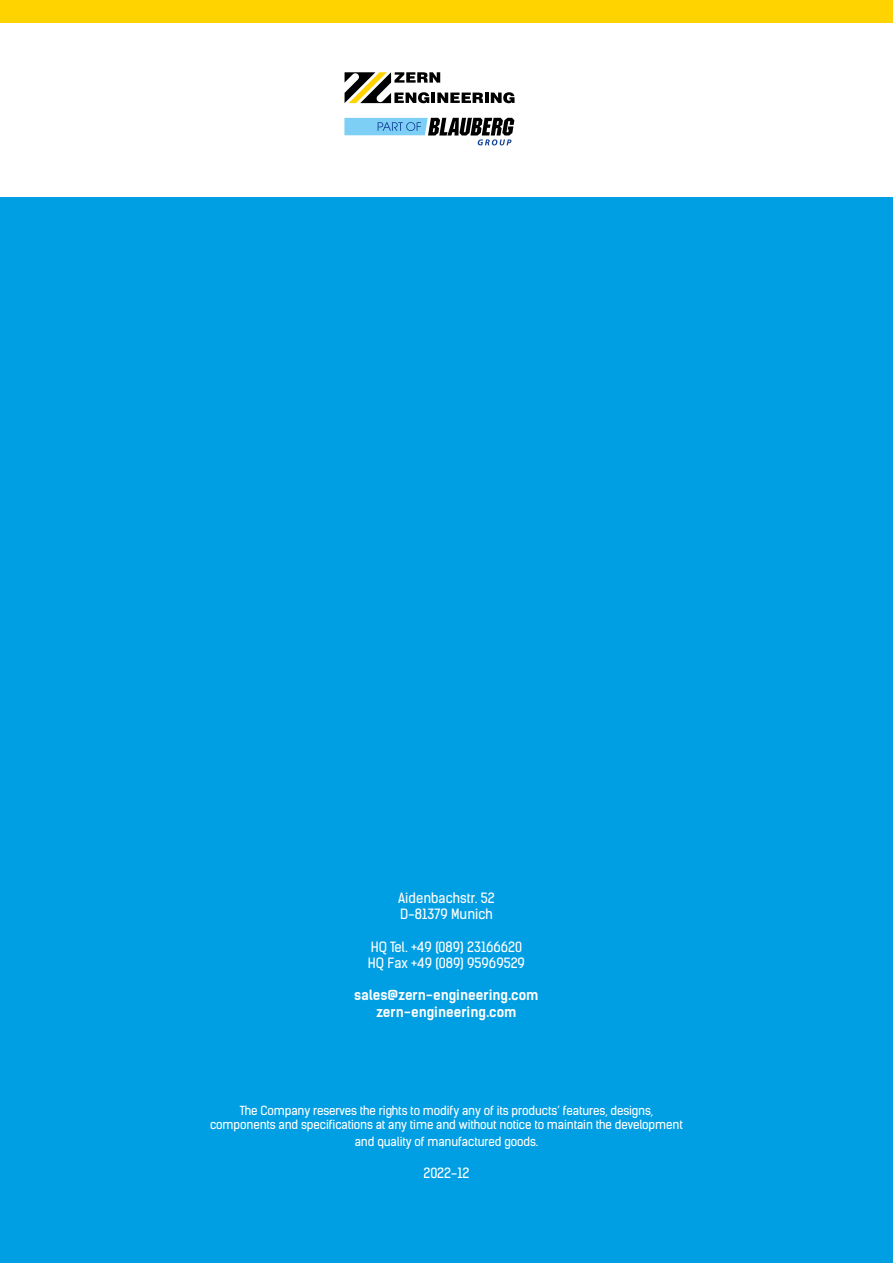
<style>
.page{position:relative;width:893px;height:1263px;background:#fff}
.page>*{position:absolute;margin:0;border:0;box-sizing:border-box;transform-origin:0 0}
.t1{font:13.5px/16.2px "Kelson Sans Regular RU";color:#fff}
.t2{font:13.5px/16.2px "Kelson Sans Bold RU";color:#fff;text-align:center}
.t3{font:12px/14.4px "Kelson Sans Regular RU";letter-spacing:-.01em;color:#fff;text-align:center}
</style>
<div class="page">
<div style="left:0;top:198px;width:893px;height:1065px;background:#009ee3"></div>
<div style="left:0;top:0;width:893px;height:22px;background:#ffd300"></div>
<hr style="left:485px;top:93px;width:4px;height:10px;background:#000">
<svg style="left:491px;top:92px;width:23px;height:11px"></svg>
<svg style="left:345px;top:72px;width:138px;height:31px"></svg>
<svg style="left:344px;top:118px;width:170px;height:27px"></svg>
<p class="t1" style="left:398px;top:890px;width:98px">Aidenbachstr. 52<br>D-81379 Munich</p>
<p class="t1" style="left:368px;top:939px;width:159px">HQ Tel. +49 (089) 23166620<br>HQ Fax +49 (089) 95969529</p>
<p class="t2" style="left:354px;top:987px;width:186px">sales@zern-engineering.com zern-engineering.com</p>
<p class="t3" style="left:210px;top:1103px;width:474px">The Company reserves the rights to modify any of its products’ features, designs, components and specifications at any time and without notice to maintain the development</p>
<p class="t3" style="left:355px;top:1134px;width:185px">and quality of manufactured goods.</p>
<p class="t1" style="left:424px;top:1165px;width:47px">2022-12</p>
</div>
